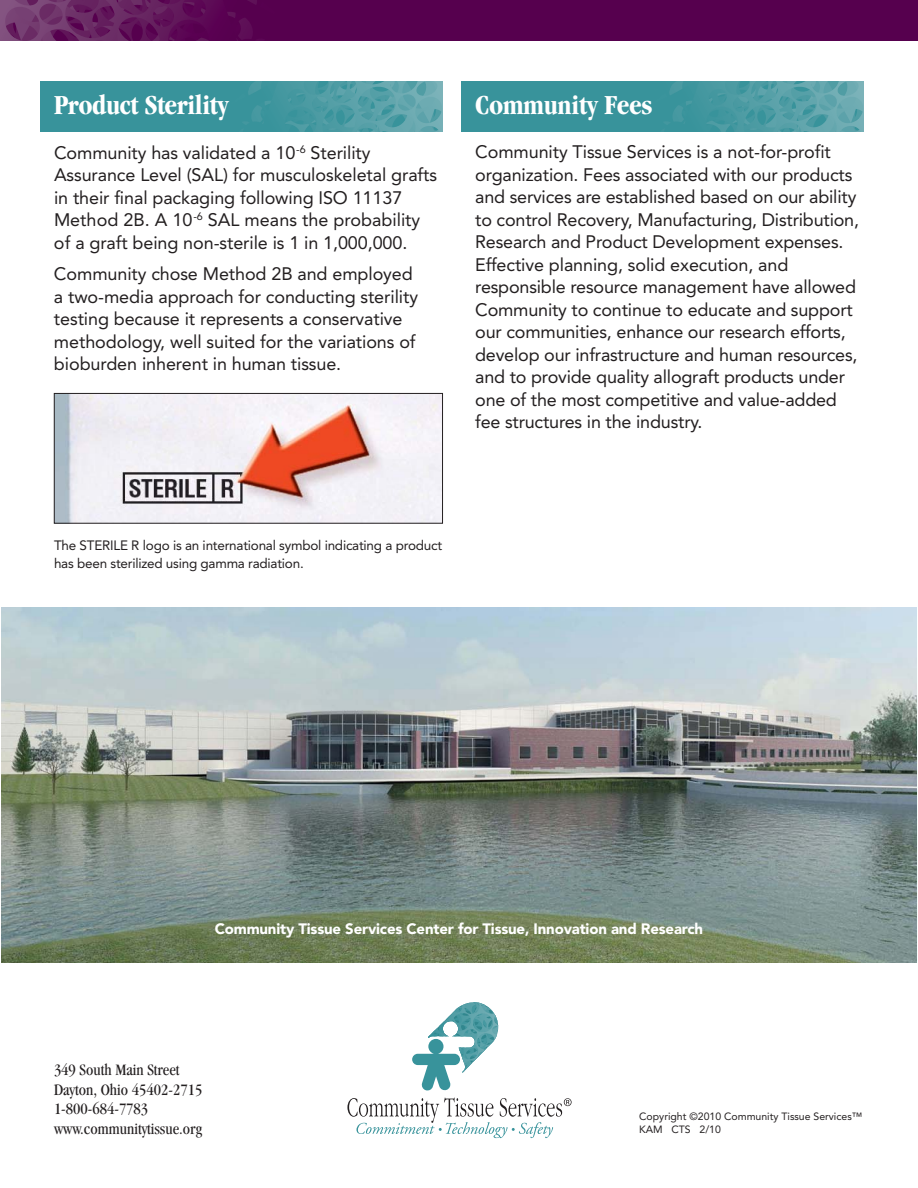
<style>
.page{position:relative;width:918px;height:1188px;background:#fff}
.page>*{position:absolute;margin:0;border:0;box-sizing:border-box;transform-origin:0 0}
.t1{font:700 condensed 28.5px "Garamond";letter-spacing:-.015em;color:#fff}
.t2{font:18px/22.5px "Avenir";letter-spacing:-.01em;color:#231f20}
.t3{font:condensed 16.5px/19.8px "Garamond";color:#231f20}
.t4{font:900 15px "Avenir";letter-spacing:-.01em;color:#fff}
.t5{font:13.5px/18px "Avenir";letter-spacing:-.015em;color:#231f20}
.t6{font:10.5px/13.5px "Avenir";color:#231f20}
</style>
<div class="page">
<div style="left:462px;top:81px;width:402px;height:50px;background:#38939b"></div>
<svg style="left:665px;top:81px;width:199px;height:50px"></svg>
<svg style="left:412px;top:1002px;width:87px;height:89px"></svg>
<svg style="left:347px;top:1097px;width:225px;height:41px"></svg>
<div style="left:2px;top:0;width:916px;height:40px;background:#56004e"></div>
<svg style="left:0;top:0;width:257px;height:40px"></svg>
<img style="left:1px;top:608px;width:915px;height:355px">
<div style="left:40px;top:81px;width:403px;height:50px;background:#38939b"></div>
<svg style="left:244px;top:81px;width:199px;height:50px"></svg>
<img style="left:56px;top:395px;width:385px;height:127px">
<div style="left:54px;top:393px;width:389px;height:131px;border:1px solid #231f20"></div>
<h1 class="t1" style="left:54px;top:94px;width:176px">Product Sterility</h1>
<p class="t2" style="left:54px;top:143px;width:385px">Community has validated a 10<sup>-6</sup> Sterility Assurance Level (SAL) for musculoskeletal grafts in their final packaging following ISO 11137<br>Method 2B. A 10<sup>-6</sup> SAL means the probability of a graft being non-sterile is 1 in 1,000,000.</p>
<p class="t2" style="left:54px;top:264px;width:366px">Community chose Method 2B and employed a two-media approach for conducting sterility testing because it represents a conservative methodology, well suited for the variations of bioburden inherent in human tissue.</p>
<h1 class="t1" style="left:475px;top:94px;width:179px">Community Fees</h1>
<p class="t2" style="left:475px;top:142px;width:385px">Community Tissue Services is a not-for-profit organization. Fees associated with our products and services are established based on our ability to control Recovery, Manufacturing, Distribution, Research and Product Development expenses.<br>Effective planning, solid execution, and responsible resource management have allowed Community to continue to educate and support our communities, enhance our research efforts, develop our infrastructure and human resources, and to provide quality allograft products under one of the most competitive and value-added fee structures in the industry.</p>
<p class="t5" style="left:54px;top:538px;width:390px">The STERILE R logo is an international symbol indicating a product has been sterilized using gamma radiation.</p>
<p class="t4" style="left:215px;top:923px;width:490px">Community Tissue Services Center for Tissue, Innovation and Research</p>
<p class="t3" style="left:54px;top:1061px;width:150px">349 South Main Street<br>Dayton, Ohio 45402-2715<br>1-800-684-7783 www.communitytissue.org</p>
<p class="t6" style="left:639px;top:1110px;width:225px">Copyright ©2010 Community Tissue Services™<br>KAM CTS 2/10</p>
</div>
